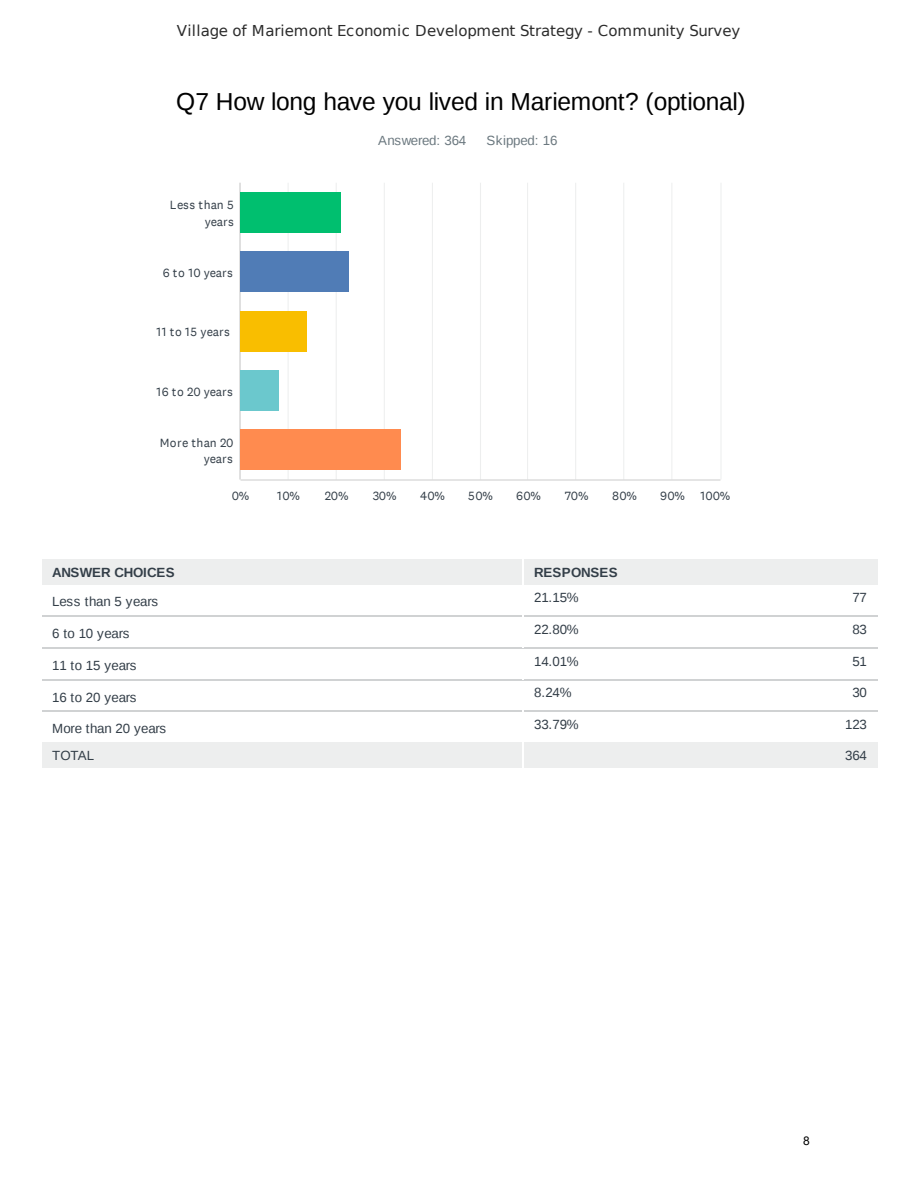
<style>
.page{position:relative;width:918px;height:1188px;background:#fff}
.page>*{position:absolute;margin:0;border:0;box-sizing:border-box;transform-origin:0 0}
.t1{font:24.6px "Liberation Sans";letter-spacing:-.015em;color:#000}
.t2{font:15px "DejaVu Sans";letter-spacing:-.01em;color:#2c2c2c}
.t3{font:13.35px "Liberation Sans";letter-spacing:-.02em;color:#333e48}
.t4{font:13.35px "Liberation Sans";letter-spacing:-.02em;color:#6b787f}
.t5{font:700 13.35px "Liberation Sans";letter-spacing:-.01em;color:#333e48}
.t6{font:700 13.35px "Liberation Sans";letter-spacing:.025em;color:#333e48}
.t7{font:12.3px "Copyright Klim Type Foundry Not Licensedfor Desktop Use";letter-spacing:.01em;color:#333e48}
.t8{font:12.3px "Copyright Klim Type Foundry Not Licensedfor Desktop Use";letter-spacing:.035em;color:#333e48}
.t9{font:12.3px "Copyright Klim Type Foundry Not Licensedfor Desktop Use";letter-spacing:.03em;color:#333e48}
.t10{font:12px "Arial";color:#000}
</style>
<div class="page">
<svg style="left:42px;top:615px;width:835px;height:128px"></svg>
<div style="left:42px;top:559px;width:481px;height:26px;background:#edeeee"></div>
<div style="left:523px;top:559px;width:354px;height:26px;background:#edeeee"></div>
<div style="left:42px;top:743px;width:481px;height:25px;background:#edeeee"></div>
<div style="left:523px;top:743px;width:354px;height:25px;background:#edeeee"></div>
<svg style="left:523px;top:743px;width:1px;height:25px"></svg>
<hr style="left:523px;top:711px;width:1px;height:32px;background:#fff">
<hr style="left:523px;top:711px;width:354px;height:1px;background:#d0d2d3">
<hr style="left:42px;top:711px;width:482px;height:1px;background:#d0d2d3">
<hr style="left:523px;top:679px;width:1px;height:33px;background:#fff">
<hr style="left:523px;top:679px;width:354px;height:1px;background:#d0d2d3">
<hr style="left:42px;top:679px;width:482px;height:1px;background:#d0d2d3">
<hr style="left:523px;top:647px;width:1px;height:33px;background:#fff">
<hr style="left:523px;top:647px;width:354px;height:1px;background:#d0d2d3">
<hr style="left:42px;top:647px;width:482px;height:1px;background:#d0d2d3">
<hr style="left:523px;top:616px;width:1px;height:32px;background:#fff">
<hr style="left:523px;top:616px;width:354px;height:1px;background:#d0d2d3">
<hr style="left:42px;top:616px;width:482px;height:1px;background:#d0d2d3">
<hr style="left:523px;top:585px;width:1px;height:32px;background:#fff">
<svg style="left:523px;top:559px;width:1px;height:26px"></svg>
<hr style="left:288px;top:183px;width:1px;height:297px;background:#edeeee">
<hr style="left:336px;top:183px;width:1px;height:297px;background:#edeeee">
<hr style="left:384px;top:183px;width:1px;height:297px;background:#edeeee">
<hr style="left:432px;top:183px;width:1px;height:297px;background:#edeeee">
<hr style="left:480px;top:183px;width:1px;height:297px;background:#edeeee">
<hr style="left:527px;top:183px;width:1px;height:297px;background:#edeeee">
<hr style="left:575px;top:183px;width:1px;height:297px;background:#edeeee">
<hr style="left:623px;top:183px;width:1px;height:297px;background:#edeeee">
<hr style="left:671px;top:183px;width:1px;height:297px;background:#edeeee">
<hr style="left:720px;top:183px;width:2px;height:297px;background:#edeeee">
<hr style="left:240px;top:183px;width:1px;height:297px;background:#ccc">
<hr style="left:241px;top:480px;width:479px;height:1px;background:#ccc">
<div style="left:241px;top:192px;width:100px;height:41px;background:#00bf6f"></div>
<div style="left:241px;top:251px;width:108px;height:41px;background:#507cb6"></div>
<div style="left:241px;top:311px;width:66px;height:41px;background:#f9be00"></div>
<div style="left:241px;top:370px;width:38px;height:41px;background:#6bc8cd"></div>
<div style="left:241px;top:429px;width:160px;height:41px;background:#ff8b4f"></div>
<p class="t2" style="left:177px;top:22px;width:565px">Village of Mariemont Economic Development Strategy - Community Survey</p>
<h1 class="t1" style="left:176px;top:88px;width:571px">Q7 How long have you lived in Mariemont? (optional)</h1>
<p class="t4" style="left:378px;top:133px;width:90px">Answered: 364</p>
<p class="t4" style="left:487px;top:133px;width:72px">Skipped: 16</p>
<p class="t7" style="left:170px;top:198px;width:65px">Less than 5</p>
<p class="t7" style="left:205px;top:214px;width:31px">years</p>
<p class="t7" style="left:163px;top:265px;width:72px">6 to 10 years</p>
<p class="t8" style="left:157px;top:325px;width:75px">11 to 15 years</p>
<p class="t7" style="left:157px;top:384px;width:78px">16 to 20 years</p>
<p class="t9" style="left:160px;top:435px;width:75px">More than 20</p>
<p class="t7" style="left:204px;top:452px;width:31px">years</p>
<p class="t7" style="left:232px;top:488px;width:19px">0%</p>
<p class="t7" style="left:277px;top:488px;width:24px">10%</p>
<p class="t7" style="left:325px;top:488px;width:25px">20%</p>
<p class="t7" style="left:373px;top:488px;width:25px">30%</p>
<p class="t7" style="left:420px;top:488px;width:26px">40%</p>
<p class="t7" style="left:468px;top:488px;width:26px">50%</p>
<p class="t7" style="left:516px;top:488px;width:26px">60%</p>
<p class="t7" style="left:565px;top:488px;width:25px">70%</p>
<p class="t7" style="left:612px;top:488px;width:26px">80%</p>
<p class="t7" style="left:660px;top:488px;width:26px">90%</p>
<p class="t7" style="left:701px;top:488px;width:31px">100%</p>
<p class="t5" style="left:52px;top:565px;width:124px">ANSWER CHOICES</p>
<p class="t6" style="left:534px;top:565px;width:85px">RESPONSES</p>
<p class="t3" style="left:52px;top:594px;width:107px">Less than 5 years</p>
<p class="t3" style="left:52px;top:626px;width:79px">6 to 10 years</p>
<p class="t3" style="left:52px;top:658px;width:86px">11 to 15 years</p>
<p class="t3" style="left:52px;top:689px;width:86px">16 to 20 years</p>
<p class="t3" style="left:52px;top:721px;width:116px">More than 20 years</p>
<p class="t3" style="left:534px;top:590px;width:46px">21.15%</p>
<p class="t3" style="left:852px;top:590px;width:16px">77</p>
<p class="t3" style="left:534px;top:622px;width:46px">22.80%</p>
<p class="t3" style="left:852px;top:622px;width:16px">83</p>
<p class="t3" style="left:534px;top:654px;width:46px">14.01%</p>
<p class="t3" style="left:852px;top:654px;width:16px">51</p>
<p class="t3" style="left:534px;top:685px;width:39px">8.24%</p>
<p class="t3" style="left:852px;top:685px;width:16px">30</p>
<p class="t3" style="left:534px;top:717px;width:46px">33.79%</p>
<p class="t3" style="left:845px;top:717px;width:23px">123</p>
<p class="t3" style="left:52px;top:748px;width:44px">TOTAL</p>
<p class="t3" style="left:845px;top:748px;width:23px">364</p>
<p class="t10" style="left:803px;top:1132px;width:8px">8</p>
</div>
